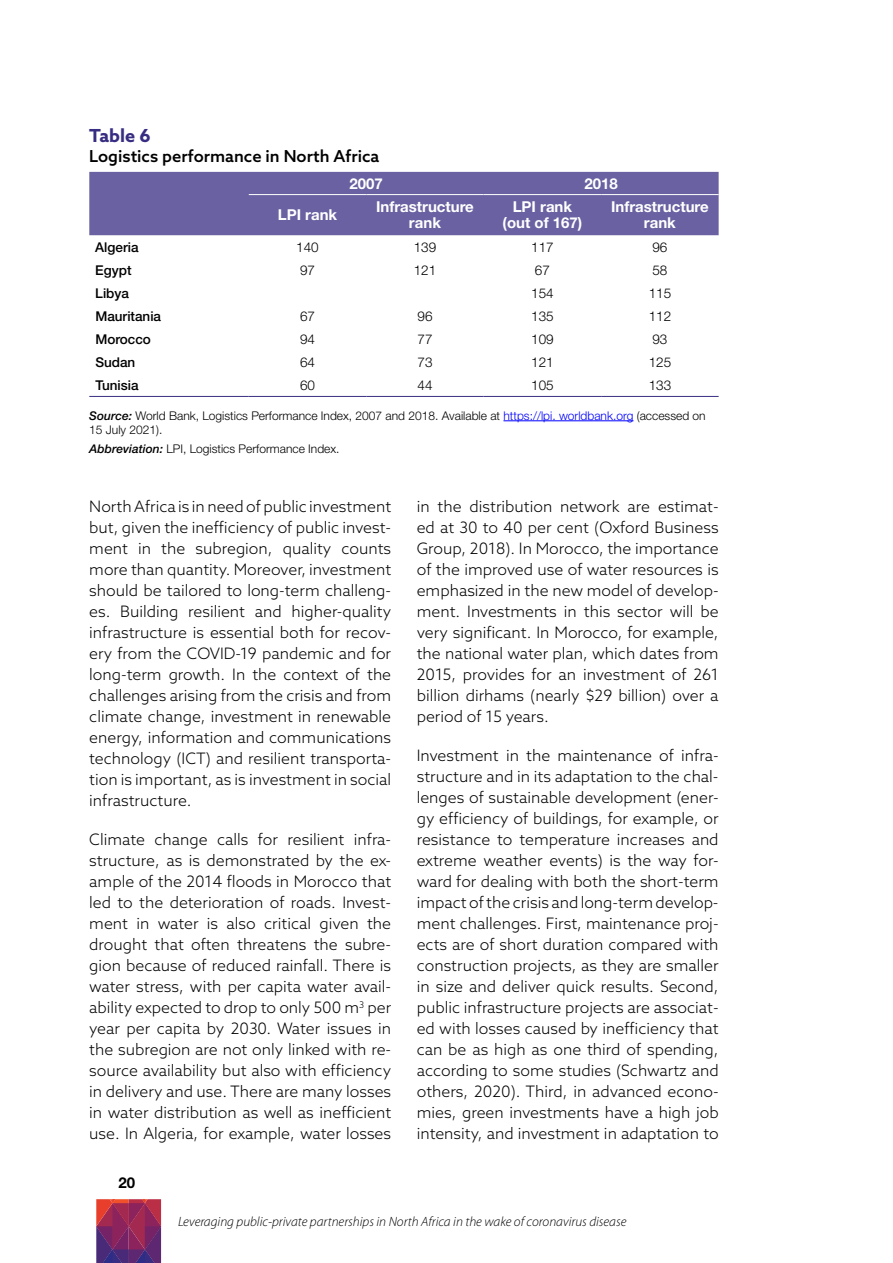
<style>
.page{position:relative;width:893px;height:1263px;background:#fff}
.page>*{position:absolute;margin:0;border:0;box-sizing:border-box;transform-origin:0 0}
.t1{font:700 18px "Azo Sans";color:#372d82}
.t2{font:500 16.5px "Azo Sans";color:#000}
.t3{font:300 15.75px/21px "Azo Sans";color:#000;text-align:justify}
.t4{font:700 15px/16.2px "Helvetica Neue LT Std";color:#fff;text-align:center}
.t5{font:700 15px "Helvetica Neue LT Std";color:#000}
.t6{font:italic 300 13.5px "Myriad Pro";color:#000}
.t7{font:300 13.5px "Helvetica Neue LT Std";color:#000}
.t8{font:500 13.5px "Helvetica Neue LT Std";color:#000}
.t9{font:300 12px/14.4px "Helvetica Neue LT Std";color:#000}
.s1{font-weight:500;font-style:italic}
.s2{color:#00f}
</style>
<div class="page">
<svg style="left:96px;top:1199px;width:65px;height:64px;background:#872c60"></svg>
<hr style="left:503px;top:420px;width:130px;height:1px;background:#00f">
<div style="left:89px;top:172px;width:630px;height:63px;background:#6961a1"></div>
<hr style="left:249px;top:194px;width:117px;height:1px;background:#fff">
<hr style="left:366px;top:194px;width:118px;height:1px;background:#fff">
<hr style="left:484px;top:194px;width:117px;height:1px;background:#fff">
<hr style="left:601px;top:194px;width:118px;height:1px;background:#fff">
<hr style="left:89px;top:396px;width:160px;height:1px;background:#372d82">
<hr style="left:249px;top:396px;width:117px;height:1px;background:#372d82">
<hr style="left:366px;top:396px;width:118px;height:1px;background:#372d82">
<hr style="left:484px;top:396px;width:117px;height:1px;background:#372d82">
<hr style="left:601px;top:396px;width:118px;height:1px;background:#372d82">
<p class="t1" style="left:89px;top:123px;width:63px">Table 6</p>
<p class="t2" style="left:89px;top:145px;width:292px">Logistics performance in North Africa</p>
<p class="t4" style="left:350px;top:175px;width:35px">2007</p>
<p class="t4" style="left:584px;top:175px;width:35px">2018</p>
<p class="t4" style="left:278px;top:206px;width:61px">LPI rank</p>
<p class="t4" style="left:376px;top:198px;width:99px">Infrastructure rank</p>
<p class="t4" style="left:503px;top:198px;width:81px">LPI rank (out of 167)</p>
<p class="t4" style="left:611px;top:198px;width:99px">Infrastructure rank</p>
<p class="t8" style="left:95px;top:239px;width:45px">Algeria</p>
<p class="t7" style="left:296px;top:238px;width:24px">140</p>
<p class="t7" style="left:414px;top:238px;width:24px">139</p>
<p class="t7" style="left:531px;top:238px;width:24px">117</p>
<p class="t7" style="left:652px;top:238px;width:17px">96</p>
<p class="t8" style="left:95px;top:262px;width:38px">Egypt</p>
<p class="t7" style="left:300px;top:262px;width:17px">97</p>
<p class="t7" style="left:414px;top:262px;width:24px">121</p>
<p class="t7" style="left:535px;top:262px;width:17px">67</p>
<p class="t7" style="left:652px;top:262px;width:17px">58</p>
<p class="t8" style="left:95px;top:285px;width:35px">Libya</p>
<p class="t7" style="left:531px;top:285px;width:24px">154</p>
<p class="t7" style="left:649px;top:285px;width:24px">115</p>
<p class="t8" style="left:95px;top:308px;width:67px">Mauritania</p>
<p class="t7" style="left:300px;top:308px;width:17px">67</p>
<p class="t7" style="left:417px;top:308px;width:17px">96</p>
<p class="t7" style="left:531px;top:308px;width:24px">135</p>
<p class="t7" style="left:649px;top:308px;width:24px">112</p>
<p class="t8" style="left:95px;top:331px;width:57px">Morocco</p>
<p class="t7" style="left:300px;top:331px;width:17px">94</p>
<p class="t7" style="left:417px;top:331px;width:17px">77</p>
<p class="t7" style="left:531px;top:331px;width:24px">109</p>
<p class="t7" style="left:652px;top:331px;width:17px">93</p>
<p class="t8" style="left:95px;top:354px;width:42px">Sudan</p>
<p class="t7" style="left:300px;top:354px;width:17px">64</p>
<p class="t7" style="left:417px;top:354px;width:17px">73</p>
<p class="t7" style="left:531px;top:354px;width:24px">121</p>
<p class="t7" style="left:649px;top:354px;width:24px">125</p>
<p class="t8" style="left:95px;top:377px;width:45px">Tunisia</p>
<p class="t7" style="left:300px;top:377px;width:17px">60</p>
<p class="t7" style="left:418px;top:377px;width:17px">44</p>
<p class="t7" style="left:531px;top:377px;width:24px">105</p>
<p class="t7" style="left:649px;top:377px;width:24px">133</p>
<p class="t9" style="left:89px;top:408px;width:618px"><span class="s1">Source:</span> World Bank, Logistics Performance Index, 2007 and 2018. Available at <span class="s2">https://lpi. worldbank.org</span> (accessed on<br>15 July 2021).</p>
<p class="t9" style="left:89px;top:441px;width:252px"><span class="s1">Abbreviation:</span> LPI, Logistics Performance Index.</p>
<p class="t3" style="left:89px;top:496px;width:303px">North Africa is in need of public investment but, given the inefficiency of public invest&shy;ment in the subregion, quality counts more than quantity. Moreover, investment should be tailored to long-term challeng&shy;es. Building resilient and higher-quality infrastructure is essential both for recov&shy;ery from the COVID-19 pandemic and for long-term growth. In the context of the challenges arising from the crisis and from climate change, investment in renewable energy, information and communications technology (ICT) and resilient transporta&shy;tion is important, as is investment in social infrastructure.</p>
<p class="t3" style="left:89px;top:829px;width:303px">Climate change calls for resilient infra&shy;structure, as is demonstrated by the ex&shy;ample of the 2014 floods in Morocco that led to the deterioration of roads. Invest&shy;ment in water is also critical given the drought that often threatens the subre&shy;gion because of reduced rainfall. There is water stress, with per capita water avail&shy;ability expected to drop to only 500 m<sup>3</sup> per year per capita by 2030. Water issues in the subregion are not only linked with re&shy;source availability but also with efficiency in delivery and use. There are many losses in water distribution as well as inefficient use. In Algeria, for example, water losses</p>
<p class="t5" style="left:118px;top:1174px;width:18px">20</p>
<p class="t3" style="left:417px;top:496px;width:303px">in the distribution network are estimat&shy;ed at 30 to 40 per cent (Oxford Business Group, 2018). In Morocco, the importance of the improved use of water resources is emphasized in the new model of develop&shy;ment. Investments in this sector will be very significant. In Morocco, for example, the national water plan, which dates from 2015, provides for an investment of 261 billion dirhams (nearly $29 billion) over a period of 15 years.</p>
<p class="t3" style="left:417px;top:745px;width:303px">Investment in the maintenance of infra&shy;structure and in its adaptation to the chal&shy;lenges of sustainable development (ener&shy;gy efficiency of buildings, for example, or resistance to temperature increases and extreme weather events) is the way for&shy;ward for dealing with both the short-term impact of the crisis and long-term develop&shy;ment challenges. First, maintenance proj&shy;ects are of short duration compared with construction projects, as they are smaller in size and deliver quick results. Second, public infrastructure projects are associat&shy;ed with losses caused by inefficiency that can be as high as one third of spending, according to some studies (Schwartz and others, 2020). Third, in advanced econo&shy;mies, green investments have a high job intensity, and investment in adaptation to</p>
<p class="t6" style="left:178px;top:1214px;width:450px">Leveraging public-private partnerships in North Africa in the wake of coronavirus disease</p>
</div>
